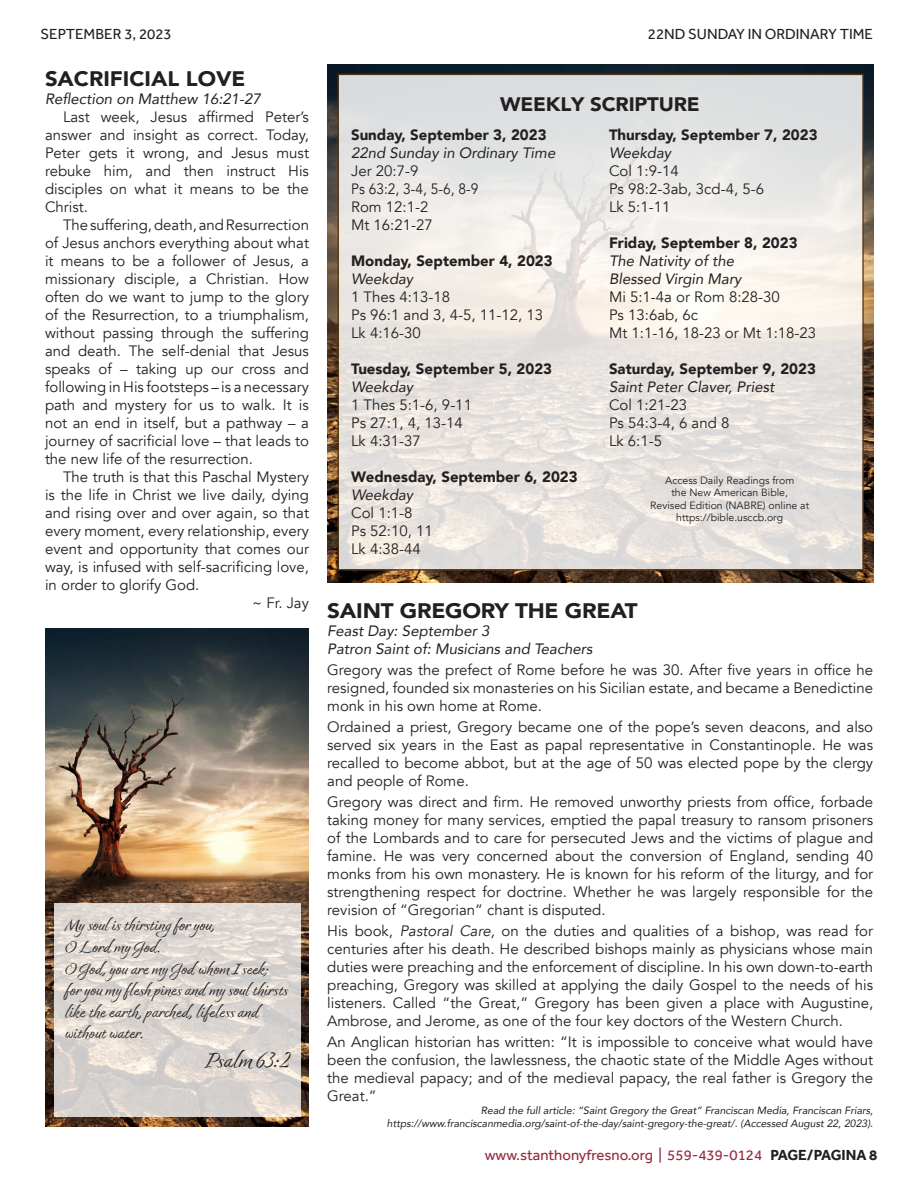
<style>
.page{position:relative;width:918px;height:1188px;background:#fff}
.page>*{position:absolute;margin:0;border:0;box-sizing:border-box;transform-origin:0 0}
.t1{font:expanded 24px "Dream Big";color:#231f20}
.t2{font:900 21px "Avenir";letter-spacing:-.01em;color:#231f20;scale:1.07 1}
.t3{font:900 21px "Avenir";letter-spacing:-.01em;color:#231f20;scale:1.05 1}
.t4{font:900 19.5px "Avenir";letter-spacing:-.01em;color:#231f20;scale:1.05 1}
.t5{font:expanded 18px/21.6px "Dream Big";color:#231f20}
.t6{font:15px/18px "Avenir";color:#231f20}
.t7{font:italic 15px/18px "Avenir";color:#231f20}
.t8{font:15px "Effra";color:#98273e}
.t9{font:15px "Effra";color:#231f20}
.t10{font:13.5px "Avenir";color:#231f20}
.t11{font:italic 10.5px/12.6px "Avenir";color:#231f20;text-align:right}
.t12{font:10.5px/12.6px "Avenir";color:#231f20;text-align:center}
.s1{font-weight:900}
.s2{font-style:italic}
.s3{font-weight:700;color:#231f20}
</style>
<div class="page">
<img style="left:327px;top:65px;width:546px;height:518px">
<svg style="left:340px;top:77px;width:521px;height:491px;background:#e9e6e2"></svg>
<div style="left:337px;top:74px;width:527px;height:497px;border:2px solid #583612"></div>
<img style="left:45px;top:629px;width:264px;height:497px">
<svg style="left:54px;top:903px;width:247px;height:214px;background:#ded7d2"></svg>
<p class="t9" style="left:40px;top:25px;width:133px">SEPTEMBER 3, 2023</p>
<p class="t9" style="left:648px;top:25px;width:227px">22ND SUNDAY IN ORDINARY TIME</p>
<p class="t10" style="left:756px;top:29px;width:117px">September 3, 2023</p>
<p class="t3" style="left:45px;top:60px;width:192px">SACRIFICIAL LOVE</p>
<p class="t7" style="left:45px;top:89px;width:217px">Reflection on Matthew 16:21-27</p>
<p class="t6" style="left:63px;top:108px;width:247px">Last week, Jesus affirmed Peter’s</p>
<p class="t6" style="left:45px;top:126px;width:266px">answer and insight as correct. Today,</p>
<p class="t6" style="left:45px;top:144px;width:265px">Peter gets it wrong, and Jesus must</p>
<p class="t6" style="left:45px;top:162px;width:266px">rebuke him, and then instruct His</p>
<p class="t6" style="left:45px;top:180px;width:265px">disciples on what it means to be the</p>
<p class="t6" style="left:45px;top:198px;width:45px">Christ.</p>
<p class="t6" style="left:63px;top:216px;width:248px">The suffering, death, and Resurrection</p>
<p class="t6" style="left:45px;top:234px;width:266px">of Jesus anchors everything about what</p>
<p class="t6" style="left:45px;top:252px;width:266px">it means to be a follower of Jesus, a</p>
<p class="t6" style="left:45px;top:270px;width:266px">missionary disciple, a Christian. How</p>
<p class="t6" style="left:45px;top:288px;width:266px">often do we want to jump to the glory</p>
<p class="t6" style="left:45px;top:306px;width:265px">of the Resurrection, to a triumphalism,</p>
<p class="t6" style="left:45px;top:324px;width:266px">without passing through the suffering</p>
<p class="t6" style="left:45px;top:342px;width:266px">and death. The self-denial that Jesus</p>
<p class="t6" style="left:45px;top:360px;width:266px">speaks of – taking up our cross and</p>
<p class="t6" style="left:45px;top:378px;width:266px">following in His footsteps – is a necessary</p>
<p class="t6" style="left:45px;top:396px;width:265px">path and mystery for us to walk. It is</p>
<p class="t6" style="left:45px;top:414px;width:265px">not an end in itself, but a pathway – a</p>
<p class="t6" style="left:45px;top:432px;width:265px">journey of sacrificial love – that leads to</p>
<p class="t6" style="left:45px;top:450px;width:210px">the new life of the resurrection.</p>
<p class="t6" style="left:63px;top:468px;width:248px">The truth is that this Paschal Mystery</p>
<p class="t6" style="left:45px;top:486px;width:266px">is the life in Christ we live daily, dying</p>
<p class="t6" style="left:45px;top:504px;width:265px">and rising over and over again, so that</p>
<p class="t6" style="left:45px;top:522px;width:265px">every moment, every relationship, every</p>
<p class="t6" style="left:45px;top:540px;width:265px">event and opportunity that comes our</p>
<p class="t6" style="left:45px;top:558px;width:265px">way, is infused with self-sacrificing love,</p>
<p class="t6" style="left:45px;top:576px;width:156px">in order to glorify God.</p>
<p class="t6" style="left:252px;top:594px;width:58px">~ Fr. Jay</p>
<p class="t5" style="left:65px;top:916px;width:225px">My soul is thirstingfor you,<br>O Lord my God.<br>O God, you are my God whom I seek; for you my flesh pines and my soul thirsts like the earth, parched, lifeless and without water.</p>
<p class="t1" style="left:205px;top:1045px;width:86px">Psalm 63:2</p>
<p class="t4" style="left:500px;top:88px;width:191px">WEEKLY SCRIPTURE</p>
<p class="t6" style="left:351px;top:126px;width:206px"><span class="s1">Sunday, September 3, 2023<br></span><span class="s2">22nd Sunday in Ordinary Time<br></span>Jer 20:7-9<br>Ps 63:2, 3-4, 5-6, 8-9<br>Rom 12:1-2<br>Mt 16:21-27</p>
<p class="t6" style="left:351px;top:252px;width:203px"><span class="s1">Monday, September 4, 2023<br></span><span class="s2">Weekday<br></span>1 Thes 4:13-18<br>Ps 96:1 and 3, 4-5, 11-12, 13<br>Lk 4:16-30</p>
<p class="t6" style="left:351px;top:360px;width:203px"><span class="s1">Tuesday, September 5, 2023<br></span><span class="s2">Weekday<br></span>1 Thes 5:1-6, 9-11<br>Ps 27:1, 4, 13-14<br>Lk 4:31-37</p>
<p class="t6" style="left:351px;top:468px;width:228px"><span class="s1">Wednesday, September 6, 2023<br></span><span class="s2">Weekday<br></span>Col 1:1-8<br>Ps 52:10, 11<br>Lk 4:38-44</p>
<p class="t6" style="left:609px;top:126px;width:210px"><span class="s1">Thursday, September 7, 2023<br></span><span class="s2">Weekday<br></span>Col 1:9-14<br>Ps 98:2-3ab, 3cd-4, 5-6<br>Lk 5:1-11</p>
<p class="t6" style="left:609px;top:234px;width:209px"><span class="s1">Friday, September 8, 2023<br></span><span class="s2">The Nativity of the<br>Blessed Virgin Mary<br></span>Mi 5:1-4a or Rom 8:28-30<br>Ps 13:6ab, 6c<br>Mt 1:1-16, 18-23 or Mt 1:18-23</p>
<p class="t6" style="left:609px;top:360px;width:208px"><span class="s1">Saturday, September 9, 2023<br></span><span class="s2">Saint Peter Claver, Priest<br></span>Col 1:21-23<br>Ps 54:3-4, 6 and 8<br>Lk 6:1-5</p>
<p class="t12" style="left:650px;top:474px;width:160px">Access Daily Readings from<br>the New American Bible,<br>Revised Edition (NABRE) online at https://bible.usccb.org</p>
<p class="t2" style="left:327px;top:593px;width:292px">SAINT GREGORY THE GREAT</p>
<p class="t7" style="left:327px;top:622px;width:267px">Feast Day: September 3<br>Patron Saint of: Musicians and Teachers</p>
<p class="t6" style="left:327px;top:661px;width:548px;text-align:justify">Gregory was the prefect of Rome before he was 30. After five years in office he resigned, founded six monasteries on his Sicilian estate, and became a Benedictine monk in his own home at Rome.</p>
<p class="t6" style="left:327px;top:718px;width:547px;text-align:justify">Ordained a priest, Gregory became one of the pope’s seven deacons, and also served six years in the East as papal representative in Constantinople. He was recalled to become abbot, but at the age of 50 was elected pope by the clergy and people of Rome.</p>
<p class="t6" style="left:327px;top:793px;width:548px;text-align:justify">Gregory was direct and firm. He removed unworthy priests from office, forbade taking money for many services, emptied the papal treasury to ransom prisoners of the Lombards and to care for persecuted Jews and the victims of plague and famine. He was very concerned about the conversion of England, sending 40 monks from his own monastery. He is known for his reform of the liturgy, and for strengthening respect for doctrine. Whether he was largely responsible for the revision of “Gregorian” chant is disputed.</p>
<p class="t6" style="left:327px;top:922px;width:548px;text-align:justify">His book, <span class="s2">Pastoral Care,</span> on the duties and qualities of a bishop, was read for centuries after his death. He described bishops mainly as physicians whose main duties were preaching and the enforcement of discipline. In his own down-to-earth preaching, Gregory was skilled at applying the daily Gospel to the needs of his listeners. Called “the Great,” Gregory has been given a place with Augustine, Ambrose, and Jerome, as one of the four key doctors of the Western Church.</p>
<p class="t6" style="left:327px;top:1033px;width:548px;text-align:justify">An Anglican historian has written: “It is impossible to conceive what would have been the confusion, the lawlessness, the chaotic state of the Middle Ages without the medieval papacy; and of the medieval papacy, the real father is Gregory the Great.”</p>
<p class="t11" style="left:387px;top:1104px;width:488px">Read the full article: “Saint Gregory the Great” Franciscan Media, Franciscan Friars, https://www.franciscanmedia.org/saint-of-the-day/saint-gregory-the-great/. (Accessed August 22, 2023).</p>
<p class="t8" style="left:485px;top:1146px;width:394px">www.stanthonyfresno.org | 559-439-0124 <span class="s3">PAGE/PAGINA 8</span></p>
</div>
